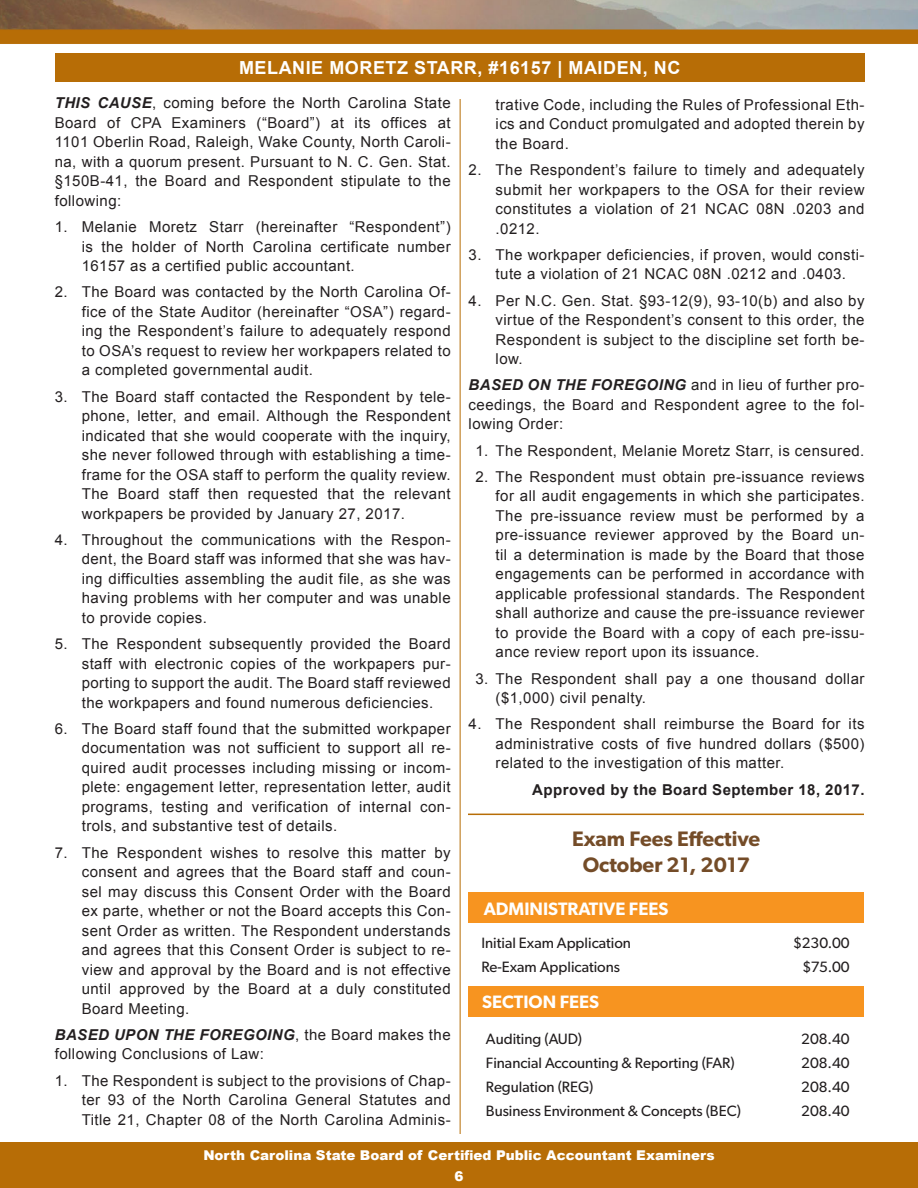
<style>
.page{position:relative;width:918px;height:1188px;background:#fff}
.page>*{position:absolute;margin:0;border:0;box-sizing:border-box;transform-origin:0 0}
.t1{font:600 21px/25.2px "Gibson";color:#744c28;text-align:center}
.Orders_Body_Text_Sec{font:700 18px "Arial";letter-spacing:.03em;color:#fff}
.t2{font:600 18px "Gibson";color:#fff}
.Body_Style_for_Artic{font:15px/19.5px "Arial";letter-spacing:.03em;color:#231f20;text-align:justify}
.t3{font:15px/24px "Gibson";color:#211d1e}
.Body_Style_for_Artic-2{font:700 15px "Arial";letter-spacing:.03em;color:#231f20}
.t4{font:900 13.5px/21px "Arial";color:#fff;text-align:center}
.s1{font-weight:700;font-style:italic}
</style>
<div class="page">
<img style="left:0;top:0;width:918px;height:29px">
<svg style="left:0;top:29px;width:918px;height:15px;background:#b66e0a"></svg>
<div style="left:0;top:1143px;width:918px;height:45px;background:#b76d06"></div>
<div style="left:55px;top:54px;width:810px;height:28px;background:#b76d06"></div>
<div style="left:468px;top:892px;width:396px;height:31px;background:#f79420"></div>
<div style="left:468px;top:987px;width:396px;height:30px;background:#f79420"></div>
<hr style="left:460px;top:99px;width:1px;height:1035px;background:#b76d06">
<hr style="left:468px;top:814px;width:396px;height:1px;background:#b76d06">
<p class="Orders_Body_Text_Sec" style="left:239px;top:56px;width:443px">MELANIE MORETZ STARR, #16157 | MAIDEN, NC</p>
<p class="Body_Style_for_Artic" style="left:55px;top:94px;width:397px"><span class="s1">THIS CAUSE</span>, coming before the North Carolina State Board of CPA Examiners (“Board”) at its offices at 1101 Oberlin Road, Raleigh, Wake County, North Caroli&shy;na, with a quorum present. Pursuant to N. C. Gen. Stat. §150B-41, the Board and Respondent stipulate to the following:</p>
<p class="Body_Style_for_Artic" style="left:82px;top:217px;width:370px;text-indent:-27px">1. Melanie Moretz Starr (hereinafter “Respondent”) is the holder of North Carolina certificate number 16157 as a certified public accountant.</p>
<p class="Body_Style_for_Artic" style="left:82px;top:283px;width:370px;text-indent:-27px">2. The Board was contacted by the North Carolina Of&shy;fice of the State Auditor (hereinafter “OSA”) regard&shy;ing the Respondent’s failure to adequately respond to OSA’s request to review her workpapers related to a completed governmental audit.</p>
<p class="Body_Style_for_Artic" style="left:82px;top:387px;width:370px;text-indent:-27px">3. The Board staff contacted the Respondent by tele&shy;phone, letter, and email. Although the Respondent indicated that she would cooperate with the inquiry, she never followed through with establishing a time&shy;frame for the OSA staff to perform the quality review.<br>The Board staff then requested that the relevant workpapers be provided by January 27, 2017.</p>
<p class="Body_Style_for_Artic" style="left:82px;top:530px;width:370px;text-indent:-27px">4. Throughout the communications with the Respon&shy;dent, the Board staff was informed that she was hav&shy;ing difficulties assembling the audit file, as she was having problems with her computer and was unable to provide copies.</p>
<p class="Body_Style_for_Artic" style="left:82px;top:634px;width:370px;text-indent:-27px">5. The Respondent subsequently provided the Board staff with electronic copies of the workpapers pur&shy;porting to support the audit. The Board staff reviewed the workpapers and found numerous deficiencies.</p>
<p class="Body_Style_for_Artic" style="left:82px;top:719px;width:370px;text-indent:-27px">6. The Board staff found that the submitted workpaper documentation was not sufficient to support all re&shy;quired audit processes including missing or incom&shy;plete: engagement letter, representation letter, audit programs, testing and verification of internal con&shy;trols, and substantive test of details.</p>
<p class="Body_Style_for_Artic" style="left:82px;top:843px;width:370px;text-indent:-27px">7. The Respondent wishes to resolve this matter by consent and agrees that the Board staff and coun&shy;sel may discuss this Consent Order with the Board ex parte, whether or not the Board accepts this Con&shy;sent Order as written. The Respondent understands and agrees that this Consent Order is subject to re&shy;view and approval by the Board and is not effective until approved by the Board at a duly constituted Board Meeting.</p>
<p class="Body_Style_for_Artic" style="left:55px;top:1025px;width:397px"><span class="s1">BASED UPON THE FOREGOING</span>, the Board makes the following Conclusions of Law:</p>
<p class="Body_Style_for_Artic" style="left:82px;top:1071px;width:370px;text-indent:-27px">1. The Respondent is subject to the provisions of Chap&shy;ter 93 of the North Carolina General Statutes and Title 21, Chapter 08 of the North Carolina Adminis-</p>
<p class="Body_Style_for_Artic" style="left:496px;top:95px;width:370px">trative Code, including the Rules of Professional Eth&shy;ics and Conduct promulgated and adopted therein by the Board.</p>
<p class="Body_Style_for_Artic" style="left:496px;top:160px;width:370px;text-indent:-27px">2. The Respondent’s failure to timely and adequately submit her workpapers to the OSA for their review constitutes a violation of 21 NCAC 08N .0203 and .0212.</p>
<p class="Body_Style_for_Artic" style="left:469px;top:245px;width:397px;text-align:center">3. The workpaper deficiencies, if proven, would consti&shy;tute a violation of 21 NCAC 08N .0212 and .0403.</p>
<p class="Body_Style_for_Artic" style="left:496px;top:291px;width:370px;text-indent:-27px">4. Per N.C. Gen. Stat. §93-12(9), 93-10(b) and also by virtue of the Respondent’s consent to this order, the Respondent is subject to the discipline set forth be&shy;low.</p>
<p class="Body_Style_for_Artic" style="left:469px;top:376px;width:397px"><span class="s1">BASED ON THE FOREGOING</span> and in lieu of further pro&shy;ceedings, the Board and Respondent agree to the fol&shy;lowing Order:</p>
<p class="Body_Style_for_Artic" style="left:475px;top:441px;width:391px">1. The Respondent, Melanie Moretz Starr, is censured.</p>
<p class="Body_Style_for_Artic" style="left:496px;top:467px;width:370px;text-indent:-20px">2. The Respondent must obtain pre-issuance reviews for all audit engagements in which she participates.<br>The pre-issuance review must be performed by a pre-issuance reviewer approved by the Board un&shy;til a determination is made by the Board that those engagements can be performed in accordance with applicable professional standards. The Respondent shall authorize and cause the pre-issuance reviewer to provide the Board with a copy of each pre-issu&shy;ance review report upon its issuance.</p>
<p class="Body_Style_for_Artic" style="left:496px;top:669px;width:370px;text-indent:-20px">3. The Respondent shall pay a one thousand dollar ($1,000) civil penalty.</p>
<p class="Body_Style_for_Artic" style="left:496px;top:715px;width:370px;text-indent:-27px">4. The Respondent shall reimburse the Board for its administrative costs of five hundred dollars ($500) related to the investigation of this matter.</p>
<p class="Body_Style_for_Artic-2" style="left:532px;top:780px;width:334px">Approved by the Board September 18, 2017.</p>
<p class="t1" style="left:572px;top:826px;width:190px">Exam Fees Effective<br>October 21, 2017</p>
<p class="t2" style="left:484px;top:898px;width:186px">ADMINISTRATIVE FEES</p>
<p class="t3" style="left:793px;top:931px;width:58px;text-align:right">$230.00 $75.00</p>
<p class="t3" style="left:481px;top:931px;width:151px">Initial Exam Application<br>Re-Exam Applications</p>
<p class="t2" style="left:482px;top:991px;width:118px">SECTION FEES</p>
<p class="t3" style="left:486px;top:1027px;width:256px">Auditing (AUD)<br>Financial Accounting &amp; Reporting (FAR)<br>Regulation (REG)<br>Business Environment &amp; Concepts (BEC)</p>
<p class="t3" style="left:801px;top:1027px;width:50px;text-align:justify">208.40<br>208.40<br>208.40<br>208.40</p>
<p class="t4" style="left:203px;top:1144px;width:513px">North Carolina State Board of Certified Public Accountant Examiners<br>6</p>
</div>
